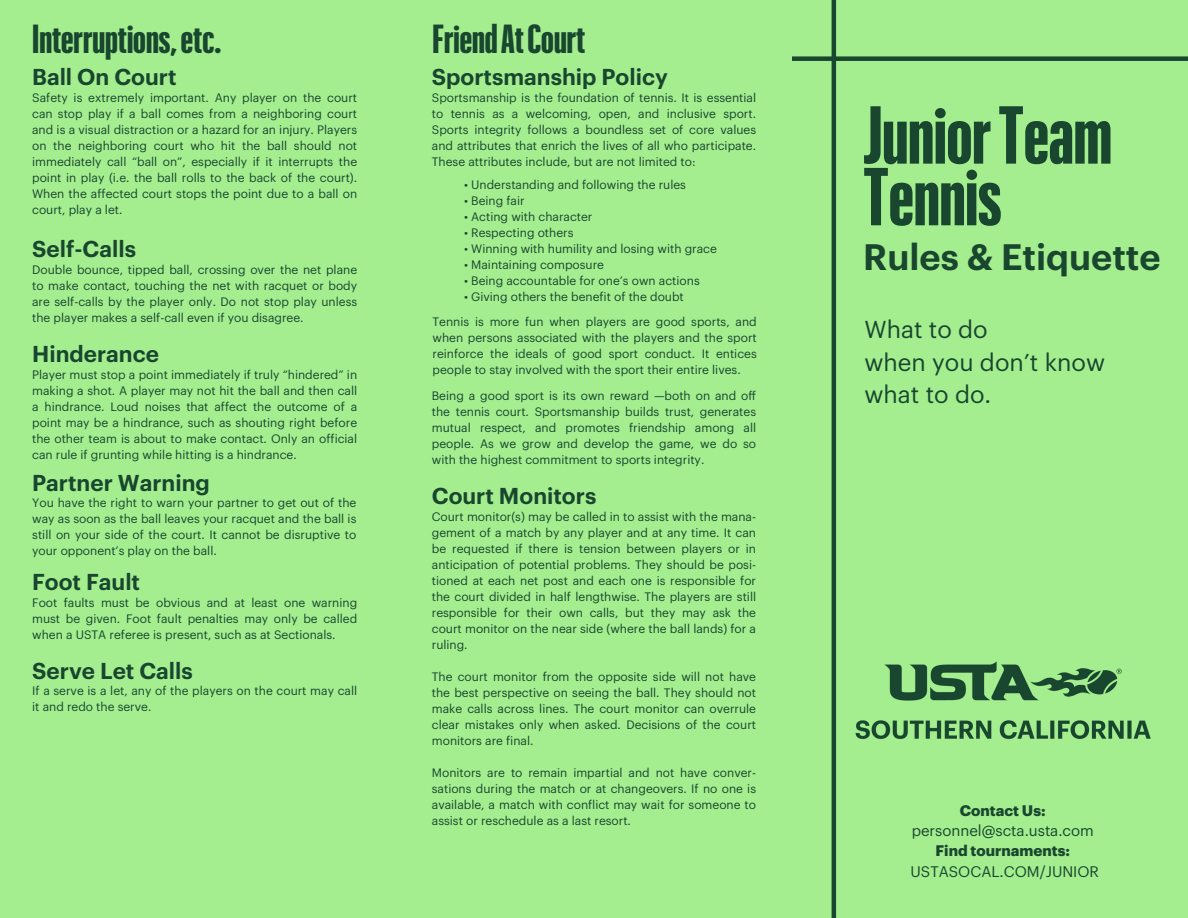
<style>
.page{position:relative;width:1188px;height:918px;background:#a4ee90}
.page>*{position:absolute;margin:0;border:0;box-sizing:border-box;transform-origin:0 0}
.t1{font:700 80.25px/61.7px "Graphik XX Cond";color:#19462e}
.t2{font:700 39.75px "Graphik XX Cond";color:#19462e}
.t3{font:600 36px "Graphik";color:#19462e}
.t4{font:24px/32.7px "Graphik";color:#19462e}
.t5{font:600 22.5px "Graphik";color:#19462e}
.t6{font:15px "Graphik";color:#19462e}
.t7{font:700 15px "Graphik";color:#19462e}
.t8{font:12px/16px "Graphik";color:#19462e;text-align:justify}
</style>
<div class="page">
<div style="left:792px;top:56px;width:396px;height:5px;background:#19462e"></div>
<hr style="left:832px;top:0;width:4px;height:918px;background:#19462e">
<img style="left:836px;top:642px;width:315px;height:117px">
<p class="t2" style="left:32px;top:21px;width:191px">Interruptions, etc.</p>
<p class="t5" style="left:32px;top:67px;width:146px">Ball On Court</p>
<p class="t8" style="left:32px;top:90px;width:327px">Safety is extremely important. Any player on the court can stop play if a ball comes from a neighboring court and is a visual distraction or a hazard for an injury. Players on the neighboring court who hit the ball should not immediately call “ball on”, especially if it interrupts the point in play (i.e. the ball rolls to the back of the court).<br>When the affected court stops the point due to a ball on court, play a let.</p>
<p class="t5" style="left:32px;top:239px;width:105px">Self-Calls</p>
<p class="t8" style="left:32px;top:262px;width:327px">Double bounce, tipped ball, crossing over the net plane to make contact, touching the net with racquet or body are self-calls by the player only. Do not stop play unless the player makes a self-call even if you disagree.</p>
<p class="t5" style="left:32px;top:344px;width:128px">Hinderance</p>
<p class="t8" style="left:32px;top:367px;width:327px">Player must stop a point immediately if truly “hindered” in making a shot. A player may not hit the ball and then call a hindrance. Loud noises that affect the outcome of a point may be a hindrance, such as shouting right before the other team is about to make contact. Only an official can rule if grunting while hitting is a hindrance.</p>
<p class="t5" style="left:32px;top:472px;width:179px">Partner Warning</p>
<p class="t8" style="left:32px;top:495px;width:326px">You have the right to warn your partner to get out of the way as soon as the ball leaves your racquet and the ball is still on your side of the court. It cannot be disruptive to your opponent’s play on the ball.</p>
<p class="t5" style="left:32px;top:572px;width:109px">Foot Fault</p>
<p class="t8" style="left:32px;top:595px;width:327px">Foot faults must be obvious and at least one warning must be given. Foot fault penalties may only be called when a USTA referee is present, such as at Sectionals.</p>
<p class="t5" style="left:32px;top:660px;width:162px">Serve Let Calls</p>
<p class="t8" style="left:32px;top:683px;width:327px">If a serve is a let, any of the players on the court may call it and redo the serve.</p>
<p class="t2" style="left:432px;top:21px;width:154px">Friend At Court</p>
<p class="t5" style="left:432px;top:67px;width:237px">Sportsmanship Policy</p>
<p class="t8" style="left:432px;top:90px;width:326px">Sportsmanship is the foundation of tennis. It is essential to tennis as a welcoming, open, and inclusive sport.<br>Sports integrity follows a boundless set of core values and attributes that enrich the lives of all who participate.<br>These attributes include, but are not limited to:</p>
<p class="t8" style="left:464px;top:178px;width:224px">• Understanding and following the rules</p>
<p class="t8" style="left:464px;top:194px;width:62px">• Being fair</p>
<p class="t8" style="left:464px;top:210px;width:130px">• Acting with character</p>
<p class="t8" style="left:464px;top:226px;width:111px">• Respecting others</p>
<p class="t8" style="left:464px;top:242px;width:254px">• Winning with humility and losing with grace</p>
<p class="t8" style="left:464px;top:258px;width:142px">• Maintaining composure</p>
<p class="t8" style="left:464px;top:274px;width:237px">• Being accountable for one’s own actions</p>
<p class="t8" style="left:464px;top:290px;width:221px">• Giving others the benefit of the doubt</p>
<p class="t8" style="left:432px;top:315px;width:326px">Tennis is more fun when players are good sports, and when persons associated with the players and the sport reinforce the ideals of good sport conduct. It entices people to stay involved with the sport their entire lives.</p>
<p class="t8" style="left:432px;top:388px;width:326px">Being a good sport is its own reward —both on and off the tennis court. Sportsmanship builds trust, generates mutual respect, and promotes friendship among all people. As we grow and develop the game, we do so with the highest commitment to sports integrity.</p>
<p class="t5" style="left:432px;top:486px;width:166px">Court Monitors</p>
<p class="t8" style="left:432px;top:509px;width:326px">Court monitor(s) may be called in to assist with the mana&shy;gement of a match by any player and at any time. It can be requested if there is tension between players or in anticipation of potential problems. They should be posi&shy;tioned at each net post and each one is responsible for the court divided in half lengthwise. The players are still responsible for their own calls, but they may ask the court monitor on the near side (where the ball lands) for a ruling.</p>
<p class="t8" style="left:432px;top:669px;width:326px">The court monitor from the opposite side will not have the best perspective on seeing the ball. They should not make calls across lines. The court monitor can overrule clear mistakes only when asked. Decisions of the court monitors are final.</p>
<p class="t8" style="left:432px;top:765px;width:326px">Monitors are to remain impartial and not have conver&shy;sations during the match or at changeovers. If no one is available, a match with conflict may wait for someone to assist or reschedule as a last resort.</p>
<p class="t1" style="left:863px;top:108px;width:250px">Junior Team<br>Tennis</p>
<p class="t3" style="left:863px;top:241px;width:299px">Rules &amp; Etiquette</p>
<p class="t4" style="left:864px;top:314px;width:242px">What to do<br>when you don’t know what to do.</p>
<p class="t7" style="left:960px;top:804px;width:87px">Contact Us:</p>
<p class="t6" style="left:912px;top:824px;width:184px">personnel@scta.usta.com</p>
<p class="t7" style="left:936px;top:844px;width:136px">Find tournaments:</p>
<p class="t6" style="left:911px;top:864px;width:190px">USTASOCAL.COM/JUNIOR</p>
</div>
